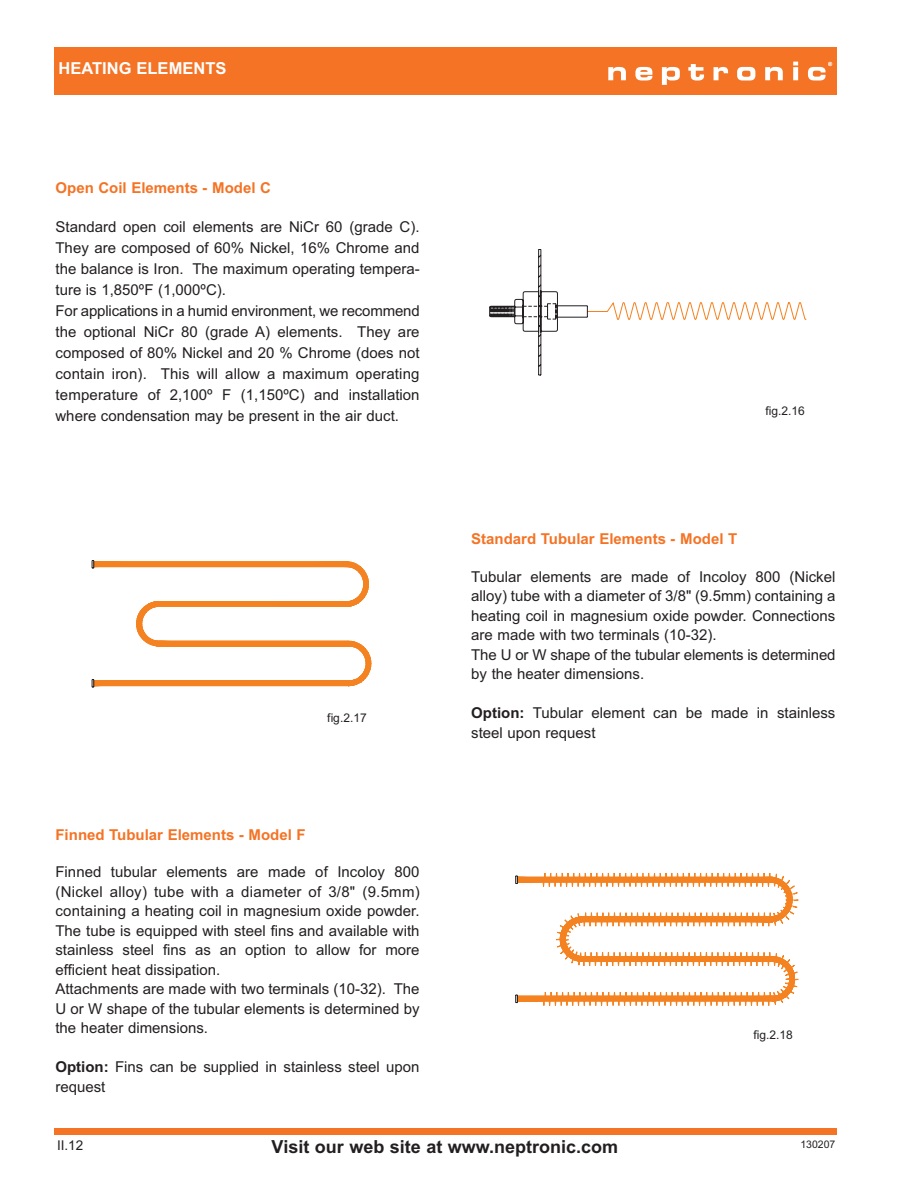
<style>
.page{position:relative;width:918px;height:1188px;background:#fff}
.page>*{position:absolute;margin:0;border:0;box-sizing:border-box;transform-origin:0 0}
.t1{font:700 18px "Arial";color:#231f20}
.t2{font:700 16.5px "Arial";color:#fff}
.t3{font:15px/19.5px "Arial";color:#231f20}
.t4{font:700 15px "Arial";color:#f47325}
.t5{font:13.5px "Arial";color:#231f20}
.t6{font:12px "Arial";color:#231f20}
.t7{font:10.5px "Arial";color:#231f20}
.s1{font-weight:700}
</style>
<div class="page">
<div style="left:54px;top:1128px;width:783px;height:6px;background:#f47325"></div>
<div style="left:54px;top:48px;width:783px;height:47px;background:#f47325"></div>
<svg style="left:608px;top:67px;width:18px;height:13px"></svg>
<svg style="left:635px;top:67px;width:17px;height:13px"></svg>
<svg style="left:662px;top:67px;width:18px;height:18px"></svg>
<svg style="left:688px;top:64px;width:16px;height:16px"></svg>
<svg style="left:714px;top:67px;width:14px;height:13px"></svg>
<svg style="left:737px;top:67px;width:18px;height:13px"></svg>
<svg style="left:765px;top:67px;width:18px;height:13px"></svg>
<svg style="left:793px;top:62px;width:5px;height:18px"></svg>
<svg style="left:808px;top:62px;width:24px;height:18px"></svg>
<svg style="left:489px;top:249px;width:317px;height:127px"></svg>
<svg style="left:92px;top:560px;width:280px;height:128px"></svg>
<hr style="left:159px;top:646px;width:190px;height:1px;background:#f58220">
<hr style="left:159px;top:641px;width:190px;height:1px;background:#f58220">
<svg style="left:517px;top:873px;width:281px;height:133px"></svg>
<p class="t2" style="left:58px;top:58px;width:169px">HEATING ELEMENTS</p>
<p class="t4" style="left:56px;top:180px;width:217px">Open Coil Elements - Model C</p>
<p class="t3" style="left:56px;top:217px;width:366px;line-height:21px">Standard open coil elements are NiCr 60 (grade C).<br>They are composed of 60% Nickel, 16% Chrome and the balance is Iron. The maximum operating tempera&shy;ture is 1,850ºF (1,000ºC).<br>For applications in a humid environment, we recommend the optional NiCr 80 (grade A) elements. They are composed of 80% Nickel and 20 % Chrome (does not contain iron). This will allow a maximum operating temperature of 2,100º F (1,150ºC) and installation where condensation may be present in the air duct.</p>
<p class="t6" style="left:327px;top:711px;width:41px">fig.2.17</p>
<p class="t4" style="left:56px;top:826px;width:252px">Finned Tubular Elements - Model F</p>
<p class="t3" style="left:55px;top:862px;width:366px">Finned tubular elements are made of Incoloy 800 (Nickel alloy) tube with a diameter of 3/8" (9.5mm) containing a heating coil in magnesium oxide powder.<br>The tube is equipped with steel fins and available with stainless steel fins as an option to allow for more efficient heat dissipation.<br>Attachments are made with two terminals (10-32). The U or W shape of the tubular elements is determined by the heater dimensions.</p>
<p class="t3" style="left:55px;top:1057px;width:366px"><span class="s1">Option:</span> Fins can be supplied in stainless steel upon request</p>
<p class="t6" style="left:765px;top:404px;width:41px">fig.2.16</p>
<p class="t4" style="left:471px;top:530px;width:268px">Standard Tubular Elements - Model T</p>
<p class="t3" style="left:471px;top:567px;width:366px">Tubular elements are made of Incoloy 800 (Nickel alloy) tube with a diameter of 3/8" (9.5mm) containing a heating coil in magnesium oxide powder. Connections are made with two terminals (10-32).<br>The U or W shape of the tubular elements is determined by the heater dimensions.</p>
<p class="t3" style="left:471px;top:703px;width:366px"><span class="s1">Option:</span> Tubular element can be made in stainless steel upon request</p>
<p class="t6" style="left:754px;top:1028px;width:41px">fig.2.18</p>
<p class="t5" style="left:57px;top:1137px;width:28px">II.12</p>
<p class="t7" style="left:800px;top:1138px;width:37px">130207</p>
<p class="t1" style="left:272px;top:1136px;width:348px">Visit our web site at www.neptronic.com</p>
</div>
